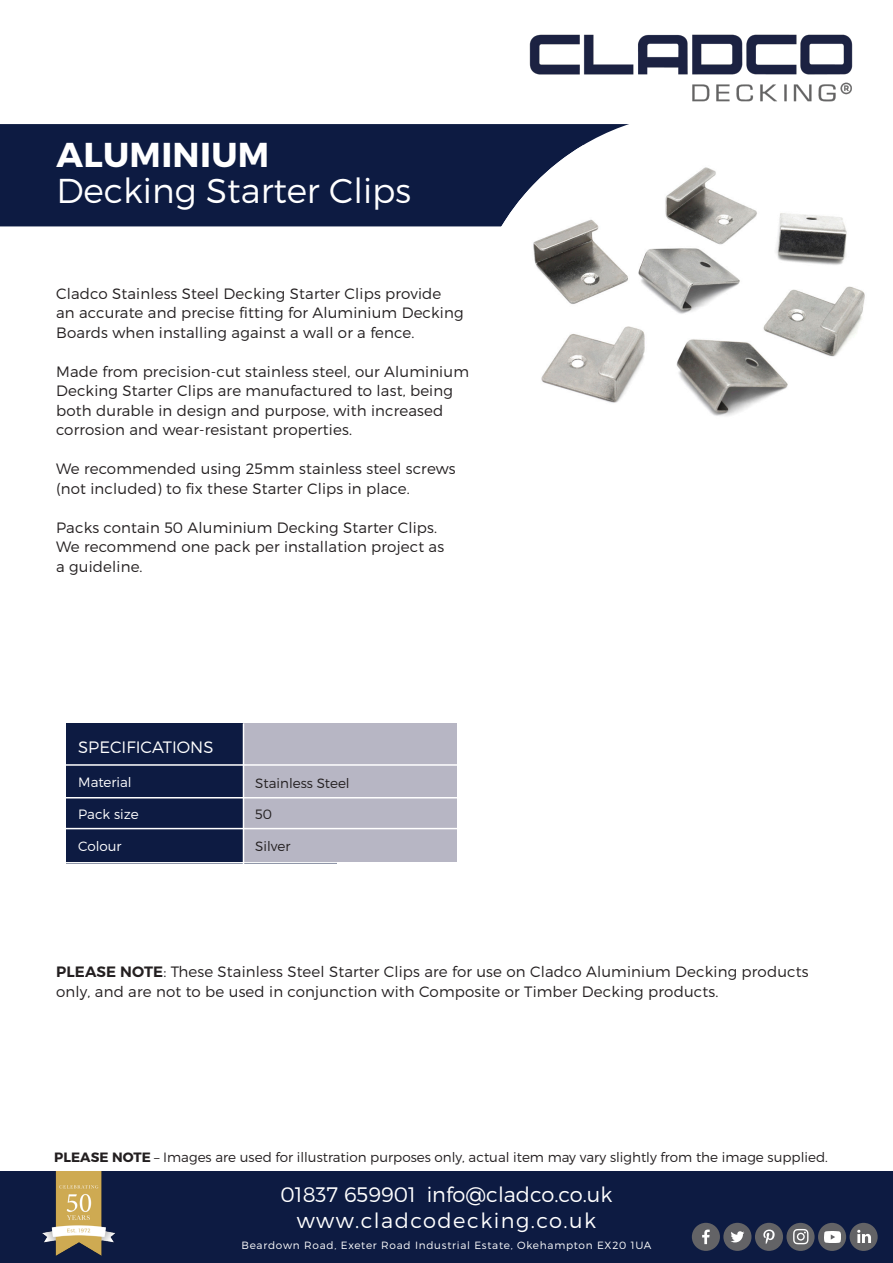
<style>
.page{position:relative;width:893px;height:1263px;background:#fff}
.page>*{position:absolute;margin:0;border:0;box-sizing:border-box;transform-origin:0 0}
.t1{font:300 34.5px/36px "Montserrat";color:#fff}
.t2{font:300 21px "Montserrat";color:#fff}
.t3{font:300 21px "Montserrat";letter-spacing:.07em;color:#fff}
.t4{font:300 16.5px "Montserrat";color:#fff}
.t5{font:300 15px/19.5px "Montserrat";letter-spacing:.01em;color:#231f20}
.t6{font:300 13.5px "Montserrat";color:#231f20}
.t7{font:300 13.5px "Montserrat";color:#fff}
.t8{font:300 10.5px "Montserrat";letter-spacing:.07em;color:#fff}
.s1{font-weight:700}
.s2{font-weight:600}
</style>
<div class="page">
<div style="left:0;top:124px;width:468px;height:102px;background:#0d1b42"></div>
<img style="left:529px;top:34px;width:324px;height:68px">
<svg style="left:468px;top:124px;width:161px;height:103px;background:#233053"></svg>
<img style="left:497px;top:145px;width:368px;height:271px">
<div style="left:0;top:1171px;width:893px;height:92px;background:#0d1b42"></div>
<div style="left:692px;top:1223px;width:28px;height:28px;background:#636366;border-radius:50%"></div>
<svg style="left:702px;top:1229px;width:8px;height:15px"></svg>
<div style="left:723px;top:1223px;width:28px;height:28px;background:#636366;border-radius:50%"></div>
<svg style="left:731px;top:1231px;width:13px;height:11px"></svg>
<div style="left:755px;top:1223px;width:28px;height:28px;background:#636366;border-radius:50%"></div>
<svg style="left:763px;top:1229px;width:12px;height:15px"></svg>
<div style="left:786px;top:1223px;width:29px;height:28px;background:#636366;border-radius:50%"></div>
<svg style="left:793px;top:1229px;width:15px;height:15px"></svg>
<div style="left:818px;top:1223px;width:28px;height:28px;background:#636366;border-radius:50%"></div>
<img style="left:825px;top:1231px;width:15px;height:11px">
<div style="left:849px;top:1223px;width:29px;height:28px;background:#636366;border-radius:50%"></div>
<svg style="left:857px;top:1230px;width:14px;height:13px"></svg>
<img style="left:42px;top:1171px;width:73px;height:85px">
<div style="left:66px;top:723px;width:271px;height:140px;background:#0d1b42"></div>
<div style="left:243px;top:723px;width:214px;height:139px;background:#b7b6c4"></div>
<hr style="left:243px;top:723px;width:1px;height:166px;background:#fff">
<hr style="left:52px;top:797px;width:507px;height:1px;background:#fff">
<hr style="left:0;top:828px;width:496px;height:1px;background:#fff">
<hr style="left:52px;top:764px;width:501px;height:2px;background:#fff">
<hr style="left:52px;top:862px;width:501px;height:1px;background:#fff">
<p class="t1" style="left:56px;top:136px;width:356px"><span class="s1">ALUMINIUM<br></span>Decking Starter Clips</p>
<p class="t5" style="left:56px;top:284px;width:409px">Cladco Stainless Steel Decking Starter Clips provide an accurate and precise fitting for Aluminium Decking<br>Boards when installing against a wall or a fence.</p>
<p class="t5" style="left:56px;top:362px;width:414px">Made from precision-cut stainless steel, our Aluminium Decking Starter Clips are manufactured to last, being both durable in design and purpose, with increased corrosion and wear-resistant properties.</p>
<p class="t5" style="left:56px;top:459px;width:401px">We recommended using 25mm stainless steel screws (not included) to fix these Starter Clips in place.</p>
<p class="t5" style="left:56px;top:518px;width:390px">Packs contain 50 Aluminium Decking Starter Clips.<br>We recommend one pack per installation project as a guideline.</p>
<p class="t4" style="left:78px;top:737px;width:137px">SPECIFICATIONS</p>
<p class="t7" style="left:78px;top:774px;width:55px">Material</p>
<p class="t7" style="left:78px;top:806px;width:62px">Pack size</p>
<p class="t7" style="left:78px;top:838px;width:45px">Colour</p>
<p class="t6" style="left:255px;top:775px;width:96px">Stainless Steel</p>
<p class="t6" style="left:255px;top:806px;width:18px">50</p>
<p class="t6" style="left:255px;top:838px;width:37px">Silver</p>
<p class="t5" style="left:56px;top:962px;width:754px"><span class="s2">PLEASE NOTE</span>: These Stainless Steel Starter Clips are for use on Cladco Aluminium Decking products only, and are not to be used in conjunction with Composite or Timber Decking products.</p>
<p class="t6" style="left:54px;top:1149px;width:775px"><span class="s1">PLEASE NOTE</span> – Images are used for illustration purposes only, actual item may vary slightly from the image supplied.</p>
<p class="t2" style="left:281px;top:1182px;width:333px">01837 659901 info@cladco.co.uk</p>
<p class="t8" style="left:241px;top:1239px;width:411px">Beardown Road, Exeter Road Industrial Estate, Okehampton EX20 1UA</p>
<p class="t3" style="left:297px;top:1208px;width:301px">www.cladcodecking.co.uk</p>
</div>
